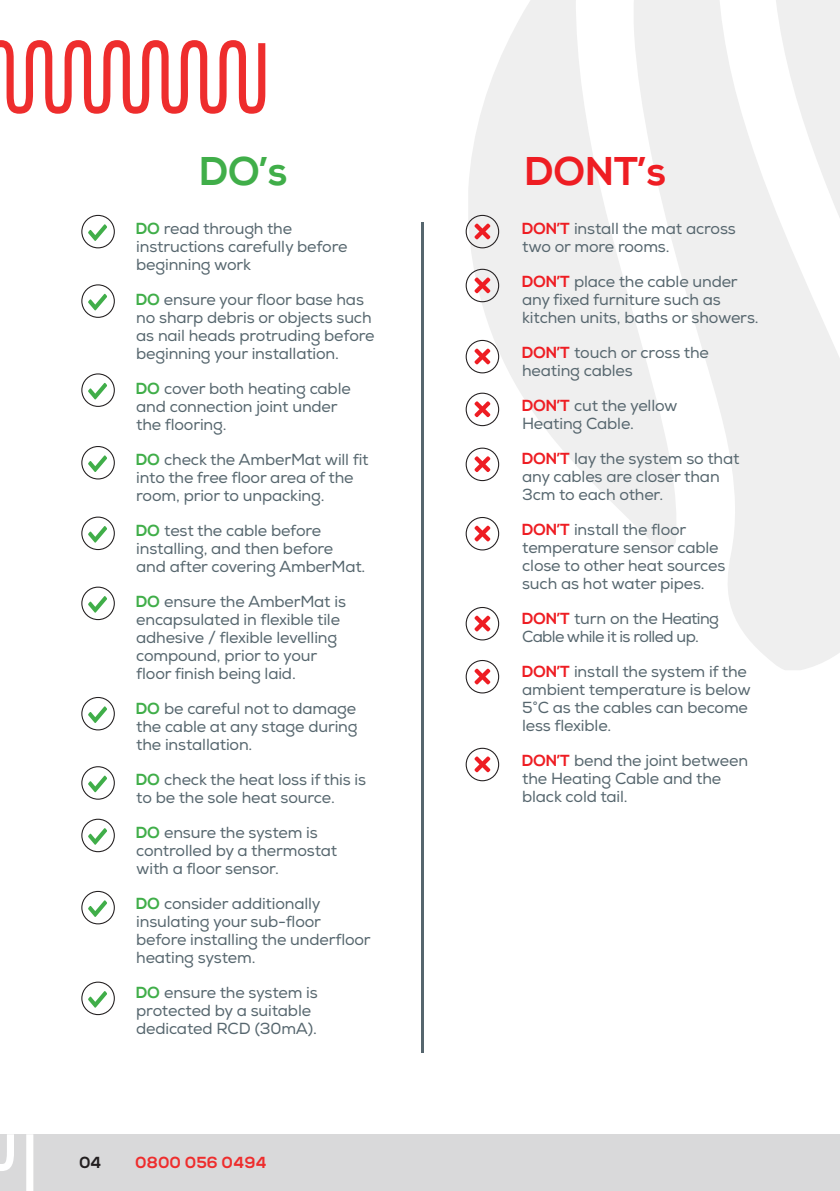
<style>
.page{position:relative;width:840px;height:1191px;background:#fff}
.page>*{position:absolute;margin:0;border:0;box-sizing:border-box;transform-origin:0 0}
.t1{font:700 40px "Nexa";color:#ee1d23}
.t2{font:700 40px "Nexa";color:#40ae49}
.t3{font:16px/18px "Nexa";letter-spacing:-.01em;color:#56666e}
.t4{font:16px/18px "Nexa";letter-spacing:-.04em;color:#56666e}
.t5{font:700 16px "Nexa";letter-spacing:.025em;color:#ee2d2d}
.t6{font:700 16px "Nexa";color:#231f20}
.s1{font-weight:700;color:#40ae49}
.s2{font-weight:700;color:#ee1d23}
</style>
<div class="page">
<svg style="left:678px;top:0;width:161px;height:670px;fill:#efefef"></svg>
<svg style="left:468px;top:0;width:210px;height:550px;fill:#efefef"></svg>
<hr style="left:421px;top:222px;width:2px;height:830px;background:#56666e">
<svg style="left:474px;top:223px;width:16px;height:16px"></svg>
<div style="left:465px;top:215px;width:34px;height:33px;border:1px solid #231f20;border-radius:50%"></div>
<svg style="left:474px;top:277px;width:16px;height:16px"></svg>
<div style="left:465px;top:269px;width:34px;height:33px;border:1px solid #231f20;border-radius:50%"></div>
<svg style="left:474px;top:401px;width:16px;height:16px"></svg>
<div style="left:465px;top:393px;width:34px;height:33px;border:1px solid #231f20;border-radius:50%"></div>
<svg style="left:474px;top:456px;width:16px;height:16px"></svg>
<div style="left:465px;top:447px;width:34px;height:34px;border:1px solid #231f20;border-radius:50%"></div>
<svg style="left:474px;top:525px;width:16px;height:16px"></svg>
<div style="left:465px;top:517px;width:34px;height:33px;border:1px solid #231f20;border-radius:50%"></div>
<svg style="left:474px;top:615px;width:16px;height:16px"></svg>
<div style="left:465px;top:607px;width:34px;height:33px;border:1px solid #231f20;border-radius:50%"></div>
<svg style="left:474px;top:668px;width:16px;height:16px"></svg>
<div style="left:465px;top:660px;width:34px;height:33px;border:1px solid #231f20;border-radius:50%"></div>
<svg style="left:474px;top:756px;width:16px;height:16px"></svg>
<div style="left:465px;top:747px;width:34px;height:34px;border:1px solid #231f20;border-radius:50%"></div>
<svg style="left:474px;top:348px;width:16px;height:16px"></svg>
<div style="left:465px;top:340px;width:34px;height:33px;border:1px solid #231f20;border-radius:50%"></div>
<svg style="left:88px;top:224px;width:19px;height:17px"></svg>
<div style="left:81px;top:215px;width:34px;height:33px;border:1px solid #231f20;border-radius:50%"></div>
<svg style="left:88px;top:294px;width:19px;height:16px"></svg>
<div style="left:81px;top:284px;width:34px;height:34px;border:1px solid #231f20;border-radius:50%"></div>
<svg style="left:88px;top:383px;width:19px;height:16px"></svg>
<div style="left:81px;top:373px;width:34px;height:34px;border:1px solid #231f20;border-radius:50%"></div>
<svg style="left:88px;top:455px;width:19px;height:17px"></svg>
<div style="left:81px;top:446px;width:34px;height:33px;border:1px solid #231f20;border-radius:50%"></div>
<svg style="left:88px;top:526px;width:19px;height:17px"></svg>
<div style="left:81px;top:516px;width:34px;height:34px;border:1px solid #231f20;border-radius:50%"></div>
<svg style="left:88px;top:596px;width:19px;height:17px"></svg>
<div style="left:81px;top:586px;width:34px;height:34px;border:1px solid #231f20;border-radius:50%"></div>
<svg style="left:88px;top:706px;width:19px;height:17px"></svg>
<div style="left:81px;top:697px;width:34px;height:33px;border:1px solid #231f20;border-radius:50%"></div>
<svg style="left:88px;top:775px;width:19px;height:17px"></svg>
<div style="left:81px;top:766px;width:34px;height:33px;border:1px solid #231f20;border-radius:50%"></div>
<svg style="left:88px;top:828px;width:19px;height:17px"></svg>
<div style="left:81px;top:818px;width:34px;height:34px;border:1px solid #231f20;border-radius:50%"></div>
<svg style="left:88px;top:900px;width:19px;height:17px"></svg>
<div style="left:81px;top:891px;width:34px;height:33px;border:1px solid #231f20;border-radius:50%"></div>
<svg style="left:88px;top:991px;width:19px;height:16px"></svg>
<div style="left:81px;top:981px;width:34px;height:34px;border:1px solid #231f20;border-radius:50%"></div>
<div style="left:0;top:1134px;width:839px;height:57px;background:#d9d9da"></div>
<svg style="left:0;top:1134px;width:33px;height:57px"></svg>
<svg style="left:0;top:40px;width:265px;height:74px"></svg>
<p class="t2" style="left:200px;top:148px;width:89px">DO’s</p>
<p class="t1" style="left:525px;top:148px;width:142px">DONT’s</p>
<p class="t3" style="left:136px;top:220px;width:213px"><span class="s1">DO</span> read through the instructions carefully before beginning work</p>
<p class="t3" style="left:136px;top:291px;width:240px"><span class="s1">DO</span> ensure your floor base has no sharp debris or objects such as nail heads protruding before beginning your installation.</p>
<p class="t3" style="left:136px;top:380px;width:216px"><span class="s1">DO</span> cover both heating cable and connection joint under the flooring.</p>
<p class="t3" style="left:136px;top:451px;width:234px"><span class="s1">DO</span> check the AmberMat will fit into the free floor area of the room, prior to unpacking.</p>
<p class="t3" style="left:136px;top:522px;width:230px"><span class="s1">DO</span> test the cable before installing, and then before and after covering AmberMat.</p>
<p class="t3" style="left:136px;top:593px;width:211px"><span class="s1">DO</span> ensure the AmberMat is encapsulated in flexible tile adhesive / flexible levelling compound, prior to your floor finish being laid.</p>
<p class="t3" style="left:136px;top:700px;width:223px;text-align:justify"><span class="s1">DO</span> be careful not to damage the cable at any stage during the installation.</p>
<p class="t3" style="left:136px;top:771px;width:231px"><span class="s1">DO</span> check the heat loss if this is to be the sole heat source.</p>
<p class="t3" style="left:136px;top:824px;width:202px"><span class="s1">DO</span> ensure the system is controlled by a thermostat with a floor sensor.</p>
<p class="t3" style="left:136px;top:895px;width:236px"><span class="s1">DO</span> consider additionally insulating your sub-floor before installing the underfloor heating system.</p>
<p class="t3" style="left:136px;top:984px;width:183px"><span class="s1">DO</span> ensure the system is protected by a suitable dedicated RCD (30mA).</p>
<p class="t6" style="left:79px;top:1152px;width:23px">04</p>
<p class="t5" style="left:135px;top:1152px;width:133px">0800 056 0494</p>
<p class="t3" style="left:522px;top:220px;width:215px"><span class="s2">DON’T</span> install the mat across two or more rooms.</p>
<p class="t3" style="left:522px;top:273px;width:238px"><span class="s2">DON’T</span> place the cable under any fixed furniture such as kitchen units, baths or showers.</p>
<p class="t3" style="left:522px;top:344px;width:188px"><span class="s2">DON’T</span> touch or cross the heating cables</p>
<p class="t3" style="left:522px;top:397px;width:157px"><span class="s2">DON’T</span> cut the yellow<br>Heating Cable.</p>
<p class="t3" style="left:522px;top:450px;width:219px"><span class="s2">DON’T</span> lay the system so that any cables are closer than<br>3cm to each other.</p>
<p class="t3" style="left:522px;top:521px;width:205px"><span class="s2">DON’T</span> install the floor temperature sensor cable close to other heat sources such as hot water pipes.</p>
<p class="t4" style="left:522px;top:610px;width:198px"><span class="s2">DON’T</span> turn on the Heating<br>Cable while it is rolled up.</p>
<p class="t3" style="left:522px;top:663px;width:230px"><span class="s2">DON’T</span> install the system if the ambient temperature is below<br>5°C as the cables can become less flexible.</p>
<p class="t3" style="left:522px;top:752px;width:227px"><span class="s2">DON’T</span> bend the joint between the Heating Cable and the black cold tail.</p>
</div>
